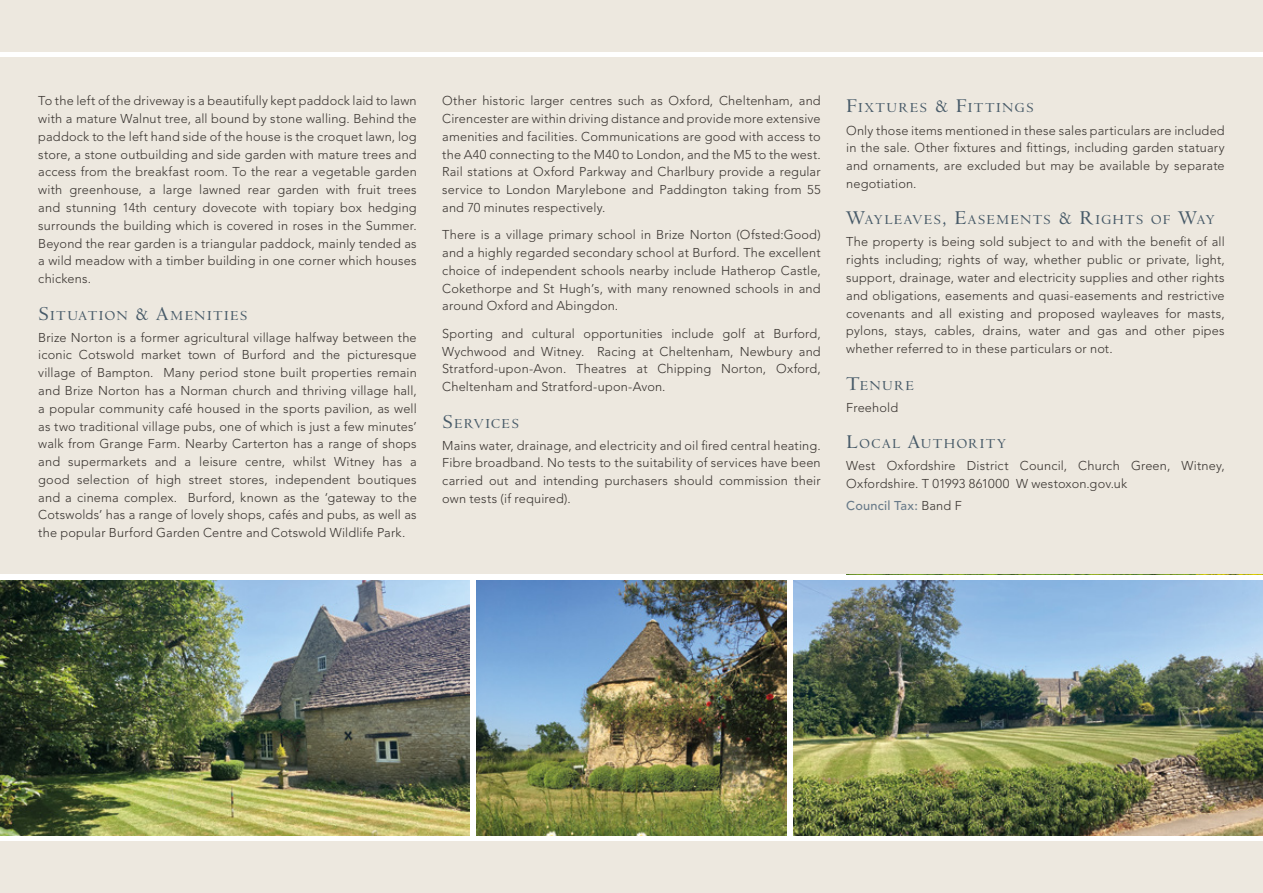
<style>
.page{position:relative;width:1263px;height:893px;background:#fff}
.page>*{position:absolute;margin:0;border:0;box-sizing:border-box;transform-origin:0 0}
.t1{font:14.7px "Venetian 301 Dm BT Regular";letter-spacing:.085em;color:#475a68}
.t2{font:300 12.75px/17.7px "Avenir LT Std";letter-spacing:.015em;color:#3a3531;text-align:justify}
.t3{font:500 12.75px "Avenir LT Std";letter-spacing:.015em;color:#687a89}
.s1{font-size:21px}
.s2{font-weight:300;color:#3a3531}
</style>
<div class="page">
<div style="left:0;top:0;width:1263px;height:51px;background:#ede8df"></div>
<div style="left:0;top:842px;width:1263px;height:51px;background:#ede8df"></div>
<img style="left:476px;top:580px;width:311px;height:256px">
<img style="left:0;top:580px;width:470px;height:256px">
<img style="left:793px;top:580px;width:470px;height:256px">
<div style="left:0;top:57px;width:1263px;height:517px;background:#ede8df"></div>
<p class="t2" style="left:38px;top:92px;width:380px">To the left of the driveway is a beautifully kept paddock laid to lawn with a mature Walnut tree, all bound by stone walling. Behind the paddock to the left hand side of the house is the croquet lawn, log store, a stone outbuilding and side garden with mature trees and access from the breakfast room. To the rear a vegetable garden with greenhouse, a large lawned rear garden with fruit trees and stunning 14th century dovecote with topiary box hedging surrounds the building which is covered in roses in the Summer.<br>Beyond the rear garden is a triangular paddock, mainly tended as a wild meadow with a timber building in one corner which houses chickens.</p>
<p class="t1" style="left:38px;top:306px;width:211px"><span class="s1">S</span>ITUATION <span class="s1">&amp; A</span>MENITIES</p>
<p class="t2" style="left:38px;top:328px;width:380px">Brize Norton is a former agricultural village halfway between the iconic Cotswold market town of Burford and the picturesque village of Bampton. Many period stone built properties remain and Brize Norton has a Norman church and thriving village hall, a popular community café housed in the sports pavilion, as well as two traditional village pubs, one of which is just a few minutes’ walk from Grange Farm. Nearby Carterton has a range of shops and supermarkets and a leisure centre, whilst Witney has a good selection of high street stores, independent boutiques and a cinema complex. Burford, known as the ‘gateway to the Cotswolds’ has a range of lovely shops, cafés and pubs, as well as the popular Burford Garden Centre and Cotswold Wildlife Park.</p>
<p class="t2" style="left:442px;top:92px;width:380px">Other historic larger centres such as Oxford, Cheltenham, and Cirencester are within driving distance and provide more extensive amenities and facilities. Communications are good with access to the A40 connecting to the M40 to London, and the M5 to the west.<br>Rail stations at Oxford Parkway and Charlbury provide a regular service to London Marylebone and Paddington taking from 55 and 70 minutes respectively.</p>
<p class="t2" style="left:442px;top:226px;width:380px">There is a village primary school in Brize Norton (Ofsted:Good) and a highly regarded secondary school at Burford. The excellent choice of independent schools nearby include Hatherop Castle, Cokethorpe and St Hugh’s, with many renowned schools in and around Oxford and Abingdon.</p>
<p class="t2" style="left:442px;top:325px;width:380px">Sporting and cultural opportunities include golf at Burford, Wychwood and Witney. Racing at Cheltenham, Newbury and Stratford-upon-Avon. Theatres at Chipping Norton, Oxford, Cheltenham and Stratford-upon-Avon.</p>
<p class="t1" style="left:442px;top:414px;width:78px"><span class="s1">S</span>ERVICES</p>
<p class="t2" style="left:442px;top:436px;width:380px">Mains water, drainage, and electricity and oil fired central heating.<br>Fibre broadband. No tests to the suitability of services have been carried out and intending purchasers should commission their own tests (if required).</p>
<p class="t1" style="left:846px;top:99px;width:189px"><span class="s1">F</span>IXTURES <span class="s1">&amp; F</span>ITTINGS</p>
<p class="t2" style="left:846px;top:121px;width:380px">Only those items mentioned in these sales particulars are included in the sale. Other fixtures and fittings, including garden statuary and ornaments, are excluded but may be available by separate negotiation.</p>
<p class="t1" style="left:846px;top:211px;width:370px"><span class="s1">W</span>AYLEAVES<span class="s1">, E</span>ASEMENTS <span class="s1">&amp; R</span>IGHTS OF <span class="s1">W</span>AY</p>
<p class="t2" style="left:846px;top:233px;width:380px">The property is being sold subject to and with the benefit of all rights including; rights of way, whether public or private, light, support, drainage, water and electricity supplies and other rights and obligations, easements and quasi-easements and restrictive covenants and all existing and proposed wayleaves for masts, pylons, stays, cables, drains, water and gas and other pipes whether referred to in these particulars or not.</p>
<p class="t1" style="left:846px;top:376px;width:69px"><span class="s1">T</span>ENURE</p>
<p class="t2" style="left:846px;top:398px;width:53px">Freehold</p>
<p class="t1" style="left:846px;top:435px;width:162px"><span class="s1">L</span>OCAL <span class="s1">A</span>UTHORITY</p>
<p class="t2" style="left:846px;top:457px;width:380px">West Oxfordshire District Council, Church Green, Witney,<br>Oxfordshire. T 01993 861000 W westoxon.gov.uk</p>
<p class="t3" style="left:846px;top:498px;width:117px">Council Tax: <span class="s2">Band F</span></p>
</div>
